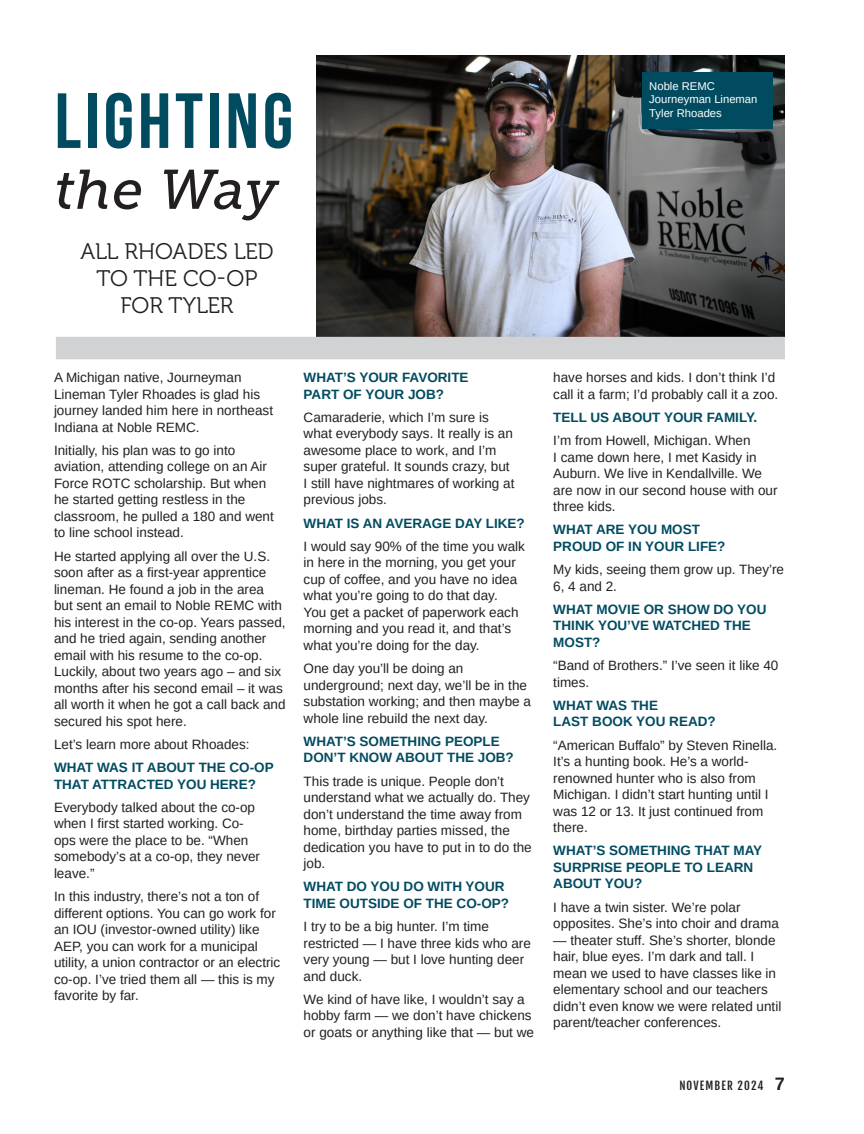
<style>
.page{position:relative;width:864px;height:1134px;background:#fff}
.page>*{position:absolute;margin:0;border:0;box-sizing:border-box;transform-origin:0 0}
.t1{font:700 78px "Bebas Neue";letter-spacing:.05em;color:#004b60}
.t2{font:italic 55.5px "Museo Slab 500";letter-spacing:.01em;color:#231f20}
.Body_Copy_Arimo_Single-Page{font:22.5px "Museo 300";color:#231f20}
.Body_Copy_Arimo_Single-Page-2{font:13.5px/16.5px "Arimo";color:#231f20}
.Body_Copy_Arimo_Single-Page-3{font:700 13.5px/16.5px "Arimo";color:#004b60}
.Photo_Caption_Black{font:11.25px/13.5px "Arimo";color:#fff}
.t3{font:11.25px "Fjalla One";letter-spacing:.1em;color:#231f20}
.s1{font-family:"Arimo";font-weight:700;font-size:18px}
</style>
<div class="page">
<img style="left:317px;top:56px;width:468px;height:280px">
<div style="left:56px;top:337px;width:729px;height:22px;background:#d1d2d4"></div>
<div style="left:642px;top:72px;width:131px;height:57px;background:#004b60"></div>
<p class="t1" style="left:55px;top:78px;width:240px">lighting</p>
<p class="t2" style="left:55px;top:159px;width:225px">the Way</p>
<p class="Body_Copy_Arimo_Single-Page" style="left:80px;top:239px;width:195px">ALL RHOADES LED</p>
<p class="Body_Copy_Arimo_Single-Page" style="left:97px;top:266px;width:162px">TO THE CO-OP</p>
<p class="Body_Copy_Arimo_Single-Page" style="left:121px;top:293px;width:114px">FOR TYLER</p>
<p class="Photo_Caption_Black" style="left:649px;top:79px;width:110px">Noble REMC<br>Journeyman Lineman<br>Tyler Rhoades</p>
<p class="Body_Copy_Arimo_Single-Page-2" style="left:54px;top:369px;width:221px">A Michigan native, Journeyman<br>Lineman Tyler Rhoades is glad his journey landed him here in northeast<br>Indiana at Noble REMC.</p>
<p class="Body_Copy_Arimo_Single-Page-2" style="left:54px;top:442px;width:221px">Initially, his plan was to go into aviation, attending college on an Air<br>Force ROTC scholarship. But when he started getting restless in the classroom, he pulled a 180 and went to line school instead.</p>
<p class="Body_Copy_Arimo_Single-Page-2" style="left:54px;top:548px;width:233px">He started applying all over the U.S. soon after as a first-year apprentice lineman. He found a job in the area but sent an email to Noble REMC with his interest in the co-op. Years passed, and he tried again, sending another email with his resume to the co-op.<br>Luckily, about two years ago – and six months after his second email – it was all worth it when he got a call back and secured his spot here.</p>
<p class="Body_Copy_Arimo_Single-Page-2" style="left:54px;top:736px;width:197px">Let’s learn more about Rhoades:</p>
<p class="Body_Copy_Arimo_Single-Page-3" style="left:54px;top:759px;width:221px">WHAT WAS IT ABOUT THE CO-OP<br>THAT ATTRACTED YOU HERE?</p>
<p class="Body_Copy_Arimo_Single-Page-2" style="left:54px;top:799px;width:208px">Everybody talked about the co-op when I first started working. Co&shy;ops were the place to be. “When somebody’s at a co-op, they never leave.”</p>
<p class="Body_Copy_Arimo_Single-Page-2" style="left:54px;top:888px;width:228px">In this industry, there’s not a ton of different options. You can go work for an IOU (investor-owned utility) like AEP, you can work for a municipal utility, a union contractor or an electric co-op. I’ve tried them all — this is my favorite by far.</p>
<p class="Body_Copy_Arimo_Single-Page-3" style="left:304px;top:369px;width:167px">WHAT’S YOUR FAVORITE<br>PART OF YOUR JOB?</p>
<p class="Body_Copy_Arimo_Single-Page-2" style="left:304px;top:409px;width:212px">Camaraderie, which I’m sure is what everybody says. It really is an awesome place to work, and I’m super grateful. It sounds crazy, but<br>I still have nightmares of working at previous jobs.</p>
<p class="Body_Copy_Arimo_Single-Page-3" style="left:304px;top:515px;width:223px">WHAT IS AN AVERAGE DAY LIKE?</p>
<p class="Body_Copy_Arimo_Single-Page-2" style="left:304px;top:538px;width:223px">I would say 90% of the time you walk in here in the morning, you get your cup of coffee, and you have no idea what you’re going to do that day.<br>You get a packet of paperwork each morning and you read it, and that’s what you’re doing for the day.</p>
<p class="Body_Copy_Arimo_Single-Page-2" style="left:304px;top:660px;width:229px">One day you’ll be doing an underground; next day, we’ll be in the substation working; and then maybe a whole line rebuild the next day.</p>
<p class="Body_Copy_Arimo_Single-Page-3" style="left:304px;top:733px;width:212px">WHAT’S SOMETHING PEOPLE<br>DON’T KNOW ABOUT THE JOB?</p>
<p class="Body_Copy_Arimo_Single-Page-2" style="left:304px;top:773px;width:230px">This trade is unique. People don’t understand what we actually do. They don’t understand the time away from home, birthday parties missed, the dedication you have to put in to do the job.</p>
<p class="Body_Copy_Arimo_Single-Page-3" style="left:304px;top:879px;width:207px">WHAT DO YOU DO WITH YOUR<br>TIME OUTSIDE OF THE CO-OP?</p>
<p class="Body_Copy_Arimo_Single-Page-2" style="left:304px;top:918px;width:229px">I try to be a big hunter. I’m time restricted — I have three kids who are very young — but I love hunting deer and duck.</p>
<p class="Body_Copy_Arimo_Single-Page-2" style="left:304px;top:991px;width:232px">We kind of have like, I wouldn’t say a hobby farm — we don’t have chickens or goats or anything like that — but we</p>
<p class="Body_Copy_Arimo_Single-Page-2" style="left:553px;top:369px;width:227px">have horses and kids. I don’t think I’d call it a farm; I’d probably call it a zoo.</p>
<p class="Body_Copy_Arimo_Single-Page-3" style="left:553px;top:409px;width:206px">TELL US ABOUT YOUR FAMILY.</p>
<p class="Body_Copy_Arimo_Single-Page-2" style="left:553px;top:432px;width:226px">I’m from Howell, Michigan. When<br>I came down here, I met Kasidy in<br>Auburn. We live in Kendallville. We are now in our second house with our three kids.</p>
<p class="Body_Copy_Arimo_Single-Page-3" style="left:553px;top:522px;width:174px">WHAT ARE YOU MOST<br>PROUD OF IN YOUR LIFE?</p>
<p class="Body_Copy_Arimo_Single-Page-2" style="left:553px;top:561px;width:232px">My kids, seeing them grow up. They’re<br>6, 4 and 2.</p>
<p class="Body_Copy_Arimo_Single-Page-3" style="left:553px;top:601px;width:215px">WHAT MOVIE OR SHOW DO YOU<br>THINK YOU’VE WATCHED THE<br>MOST?</p>
<p class="Body_Copy_Arimo_Single-Page-2" style="left:553px;top:657px;width:227px">“Band of Brothers.” I’ve seen it like 40 times.</p>
<p class="Body_Copy_Arimo_Single-Page-3" style="left:553px;top:697px;width:164px">WHAT WAS THE<br>LAST BOOK YOU READ?</p>
<p class="Body_Copy_Arimo_Single-Page-2" style="left:553px;top:737px;width:226px">“American Buffalo” by Steven Rinella.<br>It’s a hunting book. He’s a world&shy;renowned hunter who is also from<br>Michigan. I didn’t start hunting until I was 12 or 13. It just continued from there.</p>
<p class="Body_Copy_Arimo_Single-Page-3" style="left:553px;top:843px;width:210px">WHAT’S SOMETHING THAT MAY<br>SURPRISE PEOPLE TO LEARN<br>ABOUT YOU?</p>
<p class="Body_Copy_Arimo_Single-Page-2" style="left:553px;top:899px;width:227px">I have a twin sister. We’re polar opposites. She’s into choir and drama</p>
<p class="Body_Copy_Arimo_Single-Page-2" style="left:553px;top:932px;width:230px">— theater stuff. She’s shorter, blonde hair, blue eyes. I’m dark and tall. I mean we used to have classes like in elementary school and our teachers didn’t even know we were related until parent/teacher conferences.</p>
<p class="t3" style="left:679px;top:1079px;width:107px">NOVEMBER 2024 <span class="s1">7</span></p>
</div>
